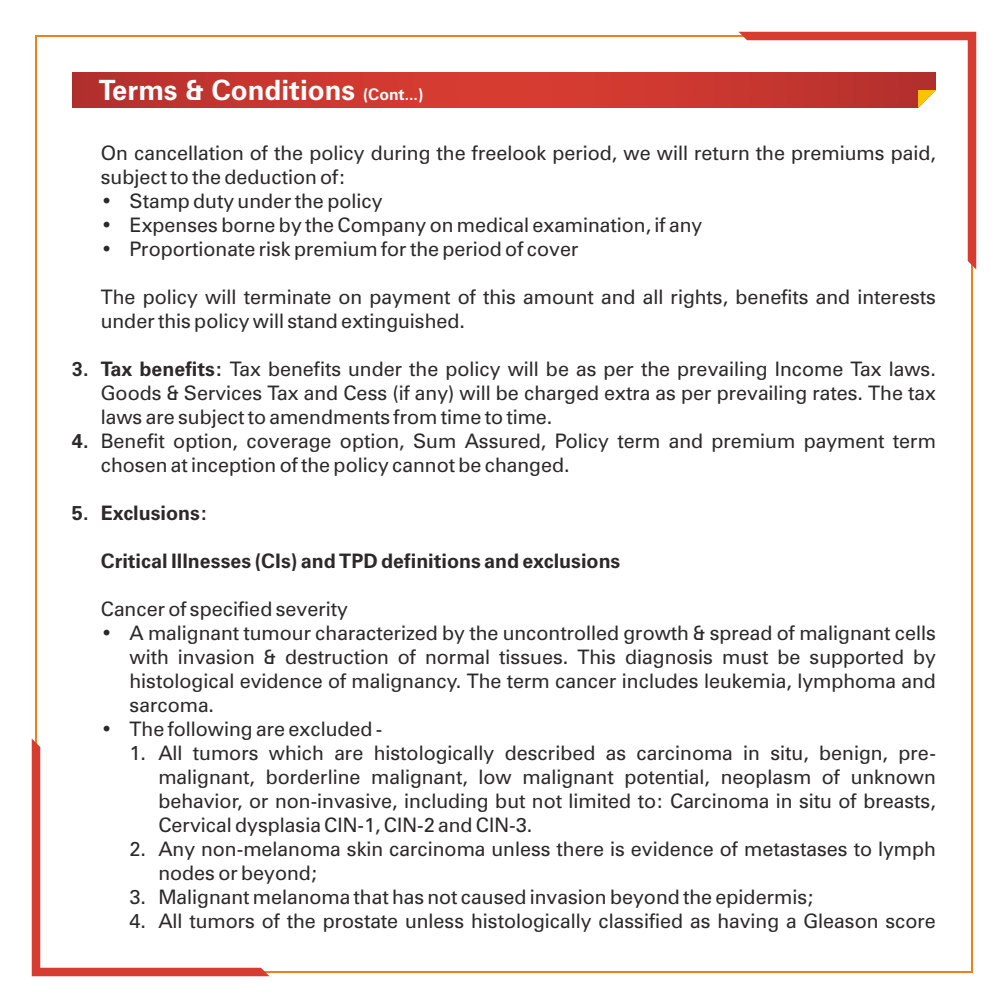
<style>
.page{position:relative;width:1008px;height:1008px;background:#fff}
.page>*{position:absolute;margin:0;border:0;box-sizing:border-box;transform-origin:0 0}
.t1{font:700 28px "Zurich BT";color:#fefefe}
.t2{font:20px/24px "Zurich BT";color:#2b2a29}
.t3{font:700 20px "Zurich BT";color:#2b2a29}
.s1{font-weight:400;font-size:16px}
.s2{font-weight:700}
</style>
<div class="page">
<svg style="left:72px;top:72px;width:666px;height:36px;background:#ca372f"></svg>
<svg style="left:32px;top:738px;width:238px;height:238px"></svg>
<svg style="left:738px;top:32px;width:238px;height:238px"></svg>
<h1 class="t1" style="left:99px;top:79px;width:326px">Terms &amp; Conditions <span class="s1">(Cont...)</span></h1>
<p class="t2" style="left:101px;top:143px;width:837px">On cancellation of the policy during the freelook period, we will return the premiums paid, subject to the deduction of:</p>
<p class="t2" style="left:101px;top:191px;width:283px">• Stamp duty under the policy</p>
<p class="t2" style="left:101px;top:215px;width:603px">• Expenses borne by the Company on medical examination, if any</p>
<p class="t2" style="left:101px;top:239px;width:479px">• Proportionate risk premium for the period of cover</p>
<p class="t2" style="left:101px;top:287px;width:837px">The policy will terminate on payment of this amount and all rights, benefits and interests under this policy will stand extinguished.</p>
<p class="t2" style="left:101px;top:359px;width:837px;text-align:justify;text-indent:-29px"><span class="s2">3. Tax benefits:</span> Tax benefits under the policy will be as per the prevailing Income Tax laws.<br>Goods &amp; Services Tax and Cess (if any) will be charged extra as per prevailing rates. The tax laws are subject to amendments from time to time.</p>
<p class="t2" style="left:101px;top:431px;width:837px;text-indent:-29px"><span class="s2">4.</span> Benefit option, coverage option, Sum Assured, Policy term and premium payment term chosen at inception of the policy cannot be changed.</p>
<p class="t3" style="left:72px;top:505px;width:137px">5. Exclusions:</p>
<p class="t3" style="left:101px;top:553px;width:521px">Critical Illnesses (CIs) and TPD definitions and exclusions</p>
<p class="t2" style="left:101px;top:599px;width:249px">Cancer of specified severity</p>
<p class="t2" style="left:130px;top:623px;width:808px;text-align:justify;text-indent:-29px">• A malignant tumour characterized by the uncontrolled growth &amp; spread of malignant cells with invasion &amp; destruction of normal tissues. This diagnosis must be supported by histological evidence of malignancy. The term cancer includes leukemia, lymphoma and sarcoma.</p>
<p class="t2" style="left:101px;top:719px;width:283px">• The following are excluded -</p>
<p class="t2" style="left:158px;top:743px;width:779px;text-align:justify;text-indent:-29px">1. All tumors which are histologically described as carcinoma in situ, benign, pre&shy;malignant, borderline malignant, low malignant potential, neoplasm of unknown behavior, or non-invasive, including but not limited to: Carcinoma in situ of breasts, Cervical dysplasia CIN-1, CIN-2 and CIN-3.</p>
<p class="t2" style="left:158px;top:839px;width:779px;text-indent:-29px">2. Any non-melanoma skin carcinoma unless there is evidence of metastases to lymph nodes or beyond;</p>
<p class="t2" style="left:130px;top:887px;width:687px">3. Malignant melanoma that has not caused invasion beyond the epidermis;</p>
<p class="t2" style="left:130px;top:911px;width:808px">4. All tumors of the prostate unless histologically classified as having a Gleason score</p>
</div>
